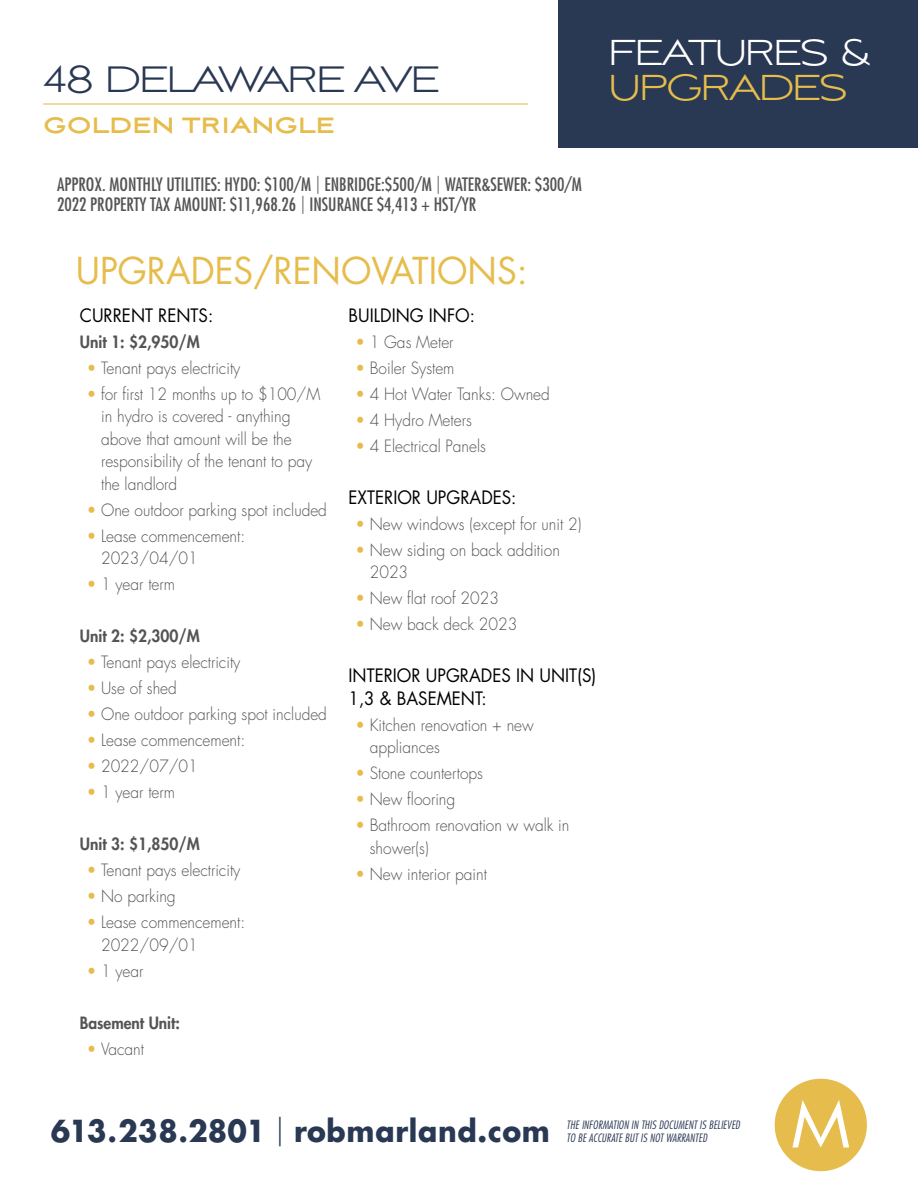
<style>
.page{position:relative;width:918px;height:1188px;background:#fff}
.page>*{position:absolute;margin:0;border:0;box-sizing:border-box;transform-origin:0 0}
.t1{font:300 45.9px "Aviano Sans";letter-spacing:-.065em;color:#293853;scale:.95 1}
.t2{font:300 45px "Aviano Sans";letter-spacing:-.065em;color:#fff;scale:.95 1}
.t3{font:300 45px "Aviano Sans";letter-spacing:-.065em;color:#e6bd4c;scale:.95 1}
.t4{font:36.15px "Futura Std";color:#e6bd4c}
.t5{font:700 29.55px "Futura Std";letter-spacing:.025em;color:#293853;scale:.96 1}
.t6{font:700 27.6px "Aviano Sans";color:#e6bd4c}
.t7{font:condensed 18px/20.4px "Futura Std";color:#545454}
.t8{font:18px/22.5px "Futura Std";color:#000;scale:.94 1}
.t9{font:300 16.5px/22.5px "Futura Std";color:#545454;scale:.94 1}
.t10{font:800 16.5px "Futura Std";color:#545454;scale:.94 1}
.t11{font:italic 300 condensed 11.25px "Futura Std";letter-spacing:.01em;color:#293853}
.s1{font-weight:300;font-stretch:normal}
.s2{color:#e6bd4c}
.s3{font-size:27.3px}
.s4{font-weight:300}
</style>
<div class="page">
<hr style="left:43px;top:103px;width:485px;height:2px;background:#e6bd4c">
<svg style="left:775px;top:1079px;width:92px;height:92px"></svg>
<div style="left:558px;top:0;width:360px;height:147px;background:#293853"></div>
<h1 class="t1" style="left:43px;top:53px;width:420px">48 DELAWARE AVE</h1>
<h3 class="t6" style="left:43px;top:109px;width:293px">GOLDEN TRIANGLE</h3>
<p class="t7" style="left:57px;top:174px;width:526px">APPROX. MONTHLY UTILITIES: HYDO: $100/M <span class="s1">|</span> ENBRIDGE:$500/M <span class="s1">|</span> WATER&amp;SEWER: $300/M<br>2022 PROPERTY TAX AMOUNT: $11,968.26 <span class="s1">|</span> INSURANCE $4,413 + HST/YR</p>
<h3 class="t4" style="left:76px;top:247px;width:453px">UPGRADES/RENOVATIONS:</h3>
<p class="t8" style="left:80px;top:304px;width:143px">CURRENT RENTS:</p>
<p class="t10" style="left:80px;top:331px;width:129px">Unit 1: $2,950/M</p>
<p class="t9" style="left:87px;top:357px;width:165px"><span class="s2">•</span> Tenant pays electricity</p>
<p class="t9" style="left:101px;top:383px;width:235px;text-indent:-14px"><span class="s2">•</span> for first 12 months up to $100/M in hydro is covered - anything above that amount will be the responsibility of the tenant to pay the landlord</p>
<p class="t9" style="left:87px;top:499px;width:257px"><span class="s2">•</span> One outdoor parking spot included</p>
<p class="t9" style="left:101px;top:525px;width:155px;text-indent:-14px"><span class="s2">•</span> Lease commencement:<br>2023/04/01</p>
<p class="t9" style="left:87px;top:573px;width:96px"><span class="s2">•</span> 1 year term</p>
<p class="t10" style="left:80px;top:626px;width:129px">Unit 2: $2,300/M</p>
<p class="t9" style="left:87px;top:651px;width:165px"><span class="s2">•</span> Tenant pays electricity</p>
<p class="t9" style="left:87px;top:677px;width:97px"><span class="s2">•</span> Use of shed</p>
<p class="t9" style="left:87px;top:703px;width:257px"><span class="s2">•</span> One outdoor parking spot included</p>
<p class="t9" style="left:87px;top:729px;width:170px"><span class="s2">•</span> Lease commencement:</p>
<p class="t9" style="left:87px;top:755px;width:120px"><span class="s2">•</span> 2022/07/01</p>
<p class="t9" style="left:87px;top:781px;width:96px"><span class="s2">•</span> 1 year term</p>
<p class="t10" style="left:80px;top:834px;width:129px">Unit 3: $1,850/M</p>
<p class="t9" style="left:87px;top:859px;width:165px"><span class="s2">•</span> Tenant pays electricity</p>
<p class="t9" style="left:87px;top:885px;width:96px"><span class="s2">•</span> No parking</p>
<p class="t9" style="left:101px;top:911px;width:155px;text-indent:-14px"><span class="s2">•</span> Lease commencement:<br>2022/09/01</p>
<p class="t9" style="left:87px;top:960px;width:62px"><span class="s2">•</span> 1 year</p>
<p class="t10" style="left:80px;top:1012px;width:108px">Basement Unit:</p>
<p class="t9" style="left:87px;top:1038px;width:63px"><span class="s2">•</span> Vacant</p>
<p class="t8" style="left:349px;top:304px;width:136px">BUILDING INFO:</p>
<p class="t9" style="left:355px;top:331px;width:106px"><span class="s2">•</span> 1 Gas Meter</p>
<p class="t9" style="left:355px;top:357px;width:107px"><span class="s2">•</span> Boiler System</p>
<p class="t9" style="left:355px;top:383px;width:208px"><span class="s2">•</span> 4 Hot Water Tanks: Owned</p>
<p class="t9" style="left:355px;top:409px;width:125px"><span class="s2">•</span> 4 Hydro Meters</p>
<p class="t9" style="left:355px;top:435px;width:141px"><span class="s2">•</span> 4 Electrical Panels</p>
<p class="t8" style="left:349px;top:486px;width:180px">EXTERIOR UPGRADES:</p>
<p class="t9" style="left:355px;top:513px;width:242px"><span class="s2">•</span> New windows (except for unit 2)</p>
<p class="t9" style="left:370px;top:539px;width:204px;text-indent:-14px"><span class="s2">•</span> New siding on back addition<br>2023</p>
<p class="t9" style="left:355px;top:587px;width:154px"><span class="s2">•</span> New flat roof 2023</p>
<p class="t9" style="left:355px;top:613px;width:174px"><span class="s2">•</span> New back deck 2023</p>
<p class="t8" style="left:349px;top:665px;width:265px">INTERIOR UPGRADES IN UNIT(S)<br>1,3 &amp; BASEMENT:</p>
<p class="t9" style="left:370px;top:714px;width:176px;text-indent:-14px"><span class="s2">•</span> Kitchen renovation + new appliances</p>
<p class="t9" style="left:355px;top:762px;width:137px"><span class="s2">•</span> Stone countertops</p>
<p class="t9" style="left:355px;top:788px;width:108px"><span class="s2">•</span> New flooring</p>
<p class="t9" style="left:370px;top:814px;width:214px;text-indent:-14px"><span class="s2">•</span> Bathroom renovation w walk in shower(s)</p>
<p class="t9" style="left:355px;top:863px;width:142px"><span class="s2">•</span> New interior paint</p>
<h2 class="t2" style="left:608px;top:28px;width:282px">FEATURES &amp;</h2>
<h2 class="t3" style="left:608px;top:63px;width:254px">UPGRADES</h2>
<h3 class="t5" style="left:51px;top:1111px;width:521px">613<span class="s3">.</span>238<span class="s3">.</span>2801 <span class="s4">|</span> robmarland.com</h3>
<p class="t11" style="left:567px;top:1118px;width:175px">THE INFORMATION IN THIS DOCUMENT IS BELIEVED</p>
<p class="t11" style="left:567px;top:1131px;width:142px">TO BE ACCURATE BUT IS NOT WARRANTED</p>
</div>
